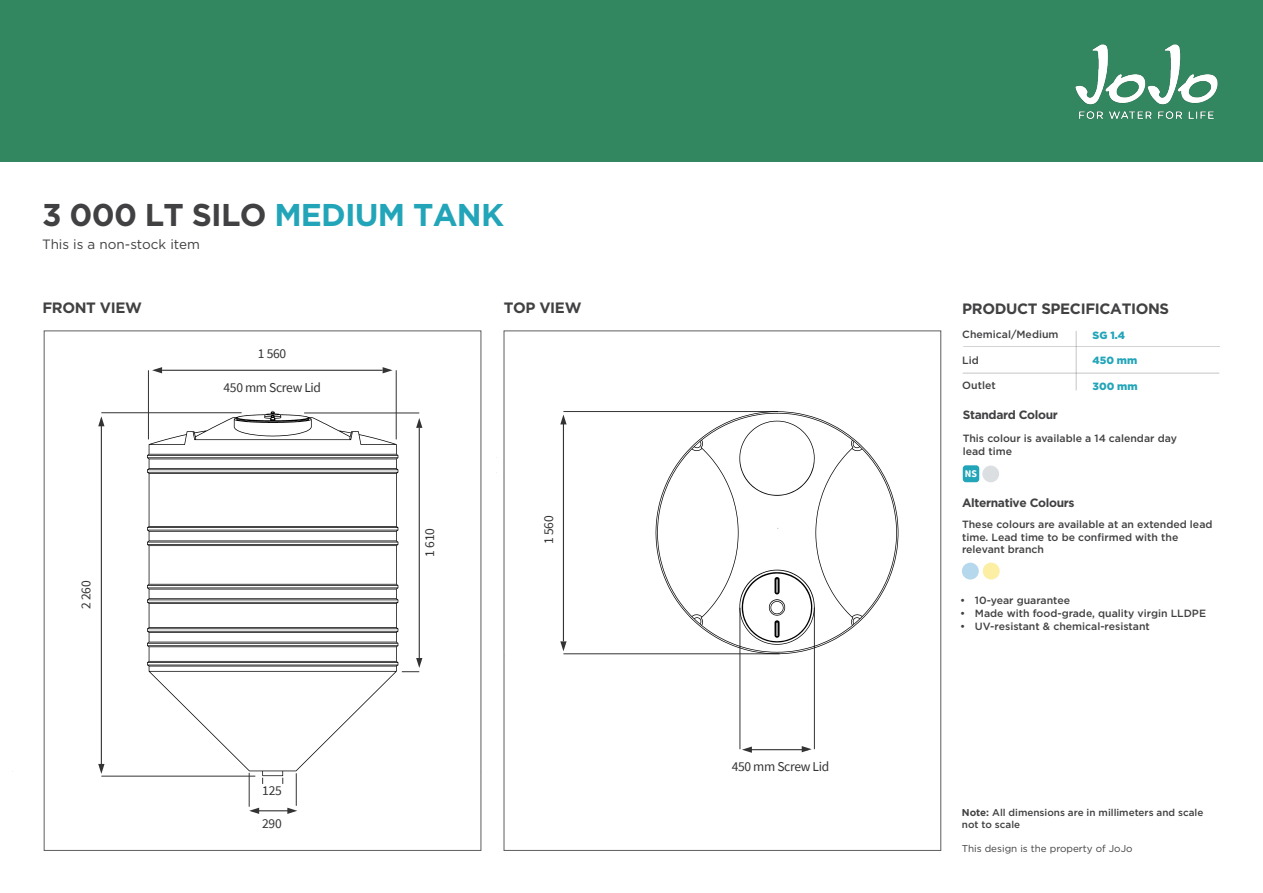
<style>
.page{position:relative;width:1263px;height:893px;background:#fff}
.page>*{position:absolute;margin:0;border:0;box-sizing:border-box;transform-origin:0 0}
.t1{font:700 31.5px "Gotham";letter-spacing:-.025em;color:#414042}
.t2{font:700 15px "Gotham";letter-spacing:-.025em;color:#414042}
.t3{font:13.5px "Source Sans Pro";letter-spacing:-.025em;color:#333}
.t4{font:13.5px "Gotham";color:#414042}
.t5{font:700 12px "Gotham";letter-spacing:-.03em;color:#414042}
.t6{font:500 10.5px/12.6px "Gotham";color:#414042}
.t7{font:500 10.5px "Gotham";color:#414142}
.t8{font:900 10.5px "Gotham";color:#23a5b9}
.t9{font:700 10.2px "Source Sans Pro";color:#fff}
.t10{font:500 9.9px/11.9px "Gotham";color:#414042}
.t11{font:9.9px "Gotham";color:#414042}
.s1{color:#23a5b9}
.s2{font-weight:700}
</style>
<div class="page">
<hr style="left:963px;top:373px;width:256px;height:1px;background:#414142">
<hr style="left:1076px;top:331px;width:1px;height:59px;background:#414142">
<hr style="left:963px;top:347px;width:257px;height:1px;background:#414142">
<div style="left:0;top:0;width:1263px;height:161px;background:#328760"></div>
<hr style="left:563px;top:422px;width:1px;height:219px;background:#333">
<hr style="left:563px;top:411px;width:215px;height:1px;background:#333">
<hr style="left:563px;top:653px;width:216px;height:1px;background:#333">
<svg style="left:560px;top:641px;width:7px;height:10px"></svg>
<svg style="left:560px;top:414px;width:7px;height:10px"></svg>
<hr style="left:745px;top:749px;width:63px;height:1px;background:#333">
<hr style="left:739px;top:608px;width:1px;height:141px;background:#333">
<hr style="left:814px;top:607px;width:1px;height:142px;background:#333">
<svg style="left:802px;top:746px;width:10px;height:6px"></svg>
<svg style="left:742px;top:746px;width:10px;height:7px"></svg>
<hr style="left:101px;top:412px;width:141px;height:1px;background:#333">
<hr style="left:101px;top:776px;width:154px;height:1px;background:#333">
<hr style="left:101px;top:419px;width:1px;height:352px;background:#333">
<svg style="left:98px;top:764px;width:6px;height:10px"></svg>
<svg style="left:98px;top:416px;width:6px;height:10px"></svg>
<hr style="left:304px;top:413px;width:115px;height:1px;background:#333">
<hr style="left:419px;top:428px;width:1px;height:230px;background:#333">
<svg style="left:402px;top:658px;width:20px;height:14px"></svg>
<svg style="left:416px;top:418px;width:6px;height:10px"></svg>
<hr style="left:162px;top:370px;width:221px;height:1px;background:#333">
<hr style="left:148px;top:370px;width:1px;height:69px;background:#333">
<hr style="left:396px;top:370px;width:1px;height:69px;background:#333">
<svg style="left:383px;top:367px;width:10px;height:6px"></svg>
<svg style="left:152px;top:367px;width:10px;height:6px"></svg>
<hr style="left:252px;top:810px;width:38px;height:1px;background:#333">
<svg style="left:287px;top:808px;width:10px;height:6px"></svg>
<svg style="left:249px;top:808px;width:10px;height:6px"></svg>
<hr style="left:249px;top:773px;width:1px;height:34px;background:#333">
<hr style="left:296px;top:773px;width:1px;height:33px;background:#333">
<svg style="left:147px;top:412px;width:251px;height:364px"></svg>
<svg style="left:656px;top:411px;width:242px;height:243px"></svg>
<div style="left:982px;top:466px;width:17px;height:16px;background:#dbdfe2;border-radius:50%"></div>
<div style="left:962px;top:563px;width:17px;height:17px;background:#b6d8ec;border-radius:8px"></div>
<div style="left:983px;top:563px;width:17px;height:16px;background:#fceea3;border-radius:8px"></div>
<div style="left:963px;top:465px;width:16px;height:17px;background:#23a5b9;border-radius:3px"></div>
<img style="left:1075px;top:44px;width:143px;height:76px">
<h1 class="t1" style="left:42px;top:194px;width:463px">3 000 LT SILO <span class="s1">MEDIUM TANK</span></h1>
<p class="t4" style="left:42px;top:235px;width:159px">This is a non-stock item</p>
<h2 class="t2" style="left:42px;top:298px;width:101px">FRONT VIEW</h2>
<h2 class="t2" style="left:504px;top:298px;width:79px">TOP VIEW</h2>
<h2 class="t2" style="left:962px;top:298px;width:208px">PRODUCT SPECIFICATIONS</h2>
<p class="t3" style="left:78px;top:609px;width:30px;rotate:-90deg">2 260</p>
<p class="t3" style="left:258px;top:345px;width:30px">1 560</p>
<p class="t3" style="left:224px;top:379px;width:99px">450 mm Screw Lid</p>
<p class="t3" style="left:262px;top:782px;width:21px">125</p>
<p class="t3" style="left:262px;top:815px;width:21px">290</p>
<p class="t3" style="left:421px;top:557px;width:30px;rotate:-90deg">1 610</p>
<p class="t3" style="left:540px;top:544px;width:30px;rotate:-90deg">1 560</p>
<p class="t3" style="left:732px;top:758px;width:99px">450 mm Screw Lid</p>
<p class="t6" style="left:962px;top:328px;width:98px">Chemical/Medium</p>
<p class="t6" style="left:962px;top:353px;width:18px">Lid</p>
<p class="t6" style="left:962px;top:379px;width:35px">Outlet</p>
<p class="t8" style="left:1092px;top:328px;width:34px">SG 1.4</p>
<p class="t8" style="left:1092px;top:353px;width:46px">450 mm</p>
<p class="t8" style="left:1092px;top:379px;width:47px">300 mm</p>
<p class="t5" style="left:963px;top:406px;width:97px">Standard Colour</p>
<p class="t6" style="left:963px;top:432px;width:216px">This colour is available a 14 calendar day lead time</p>
<p class="t9" style="left:965px;top:467px;width:14px">NS</p>
<p class="t5" style="left:962px;top:495px;width:114px">Alternative Colours</p>
<p class="t6" style="left:962px;top:518px;width:252px">These colours are available at an extended lead time. Lead time to be confirmed with the relevant branch</p>
<p class="t7" style="left:960px;top:594px;width:111px">• 10-year guarantee</p>
<p class="t7" style="left:960px;top:606px;width:247px">• Made with food-grade, quality virgin LLDPE</p>
<p class="t7" style="left:960px;top:619px;width:191px">• UV-resistant &amp; chemical-resistant</p>
<p class="t10" style="left:962px;top:806px;width:243px"><span class="s2">Note:</span> All dimensions are in millimeters and scale not to scale</p>
<p class="t11" style="left:962px;top:842px;width:172px">This design is the property of JoJo</p>
</div>
